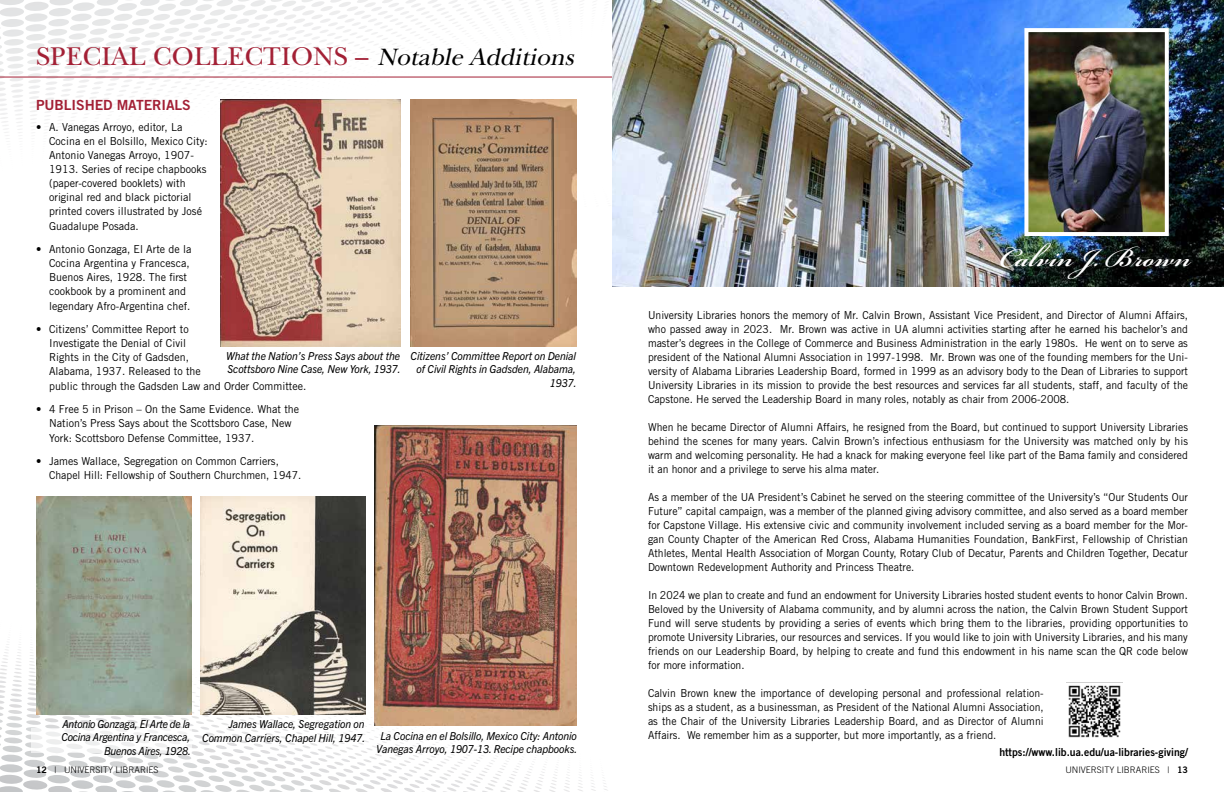
<style>
.page{position:relative;width:1224px;height:792px;background:#fff}
.page>*{position:absolute;margin:0;border:0;box-sizing:border-box;transform-origin:0 0}
.t1{font:600 40.7px "Bickham Script Pro 3";color:#fff}
.t2{font:26.8px "New Baskerville Std";letter-spacing:.01em;color:#a32035}
.t3{font:14px "Trade Gothic LT Std Bd 2";letter-spacing:-.005em;color:#a32035}
.t4{font:11px/14px "Trade Gothic LT Std";color:#000;text-align:justify;scale:.95 1}
.t5{font:11px/14px "Trade Gothic LT Std";color:#000}
.t6{font:italic 11px/13.2px "Trade Gothic Next LT Pro";letter-spacing:-.005em;color:#000;text-align:right;scale:.95 1}
.t7{font:11px "Trade Gothic LT Std Bd 2";color:#000;scale:.95 1}
.t8{font:300 9px "Trade Gothic LT Std";color:#000}
.s1{font-style:italic;font-size:24.7px;color:#000}
.s2{font-family:"Trade Gothic LT Std Bd 2";font-weight:400}
</style>
<div class="page">
<svg style="left:591px;top:777px;width:17px;height:14px"></svg>
<svg style="left:578px;top:772px;width:5px;height:19px"></svg>
<svg style="left:0;top:621px;width:570px;height:171px"></svg>
<svg style="left:0;top:0;width:572px;height:171px"></svg>
<hr style="left:0;top:77px;width:612px;height:1px;background:#a32035">
<img style="left:200px;top:496px;width:166px;height:219px">
<img style="left:375px;top:425px;width:202px;height:301px">
<img style="left:410px;top:100px;width:167px;height:247px">
<img style="left:221px;top:100px;width:179px;height:246px">
<div style="left:32px;top:728px;width:160px;height:25px;background:linear-gradient(to right,#f7f7f7,#fbfafb)"></div>
<img style="left:37px;top:496px;width:154px;height:219px">
<img style="left:612px;top:0;width:612px;height:287px">
<img style="left:1029px;top:33px;width:135px;height:198px">
<div style="left:1024px;top:28px;width:145px;height:208px;border:4px solid #fff"></div>
<img style="left:1068px;top:685px;width:53px;height:53px">
<h2 class="t2" style="left:36px;top:41px;width:545px">SPECIAL COLLECTIONS – <span class="s1">Notable Additions</span></h2>
<p class="t3" style="left:36px;top:96px;width:156px">PUBLISHED MATERIALS</p>
<p class="t5" style="left:49px;top:120px;width:160px;text-indent:-13px">• A. Vanegas Arroyo, editor, La<br>Cocina en el Bolsillo, Mexico City:<br>Antonio Vanegas Arroyo, 1907-<br>1913. Series of recipe chapbooks (paper-covered booklets) with original red and black pictorial printed covers illustrated by José</p>
<p class="t5" style="left:49px;top:219px;width:91px">Guadalupe Posada.</p>
<p class="t5" style="left:49px;top:242px;width:144px;text-indent:-13px">• Antonio Gonzaga, El Arte de la<br>Cocina Argentina y Francesca,<br>Buenos Aires, 1928. The first cookbook by a prominent and</p>
<p class="t5" style="left:49px;top:299px;width:143px">legendary Afro-Argentina chef.</p>
<p class="t5" style="left:49px;top:322px;width:153px;text-indent:-13px">• Citizens’ Committee Report to<br>Investigate the Denial of Civil<br>Rights in the City of Gadsden,<br>Alabama, 1937. Released to the</p>
<p class="t5" style="left:49px;top:379px;width:259px">public through the Gadsden Law and Order Committee.</p>
<p class="t5" style="left:36px;top:402px;width:265px;text-align:center">• 4 Free 5 in Prison – On the Same Evidence. What the<br>Nation’s Press Says about the Scottsboro Case, New</p>
<p class="t5" style="left:49px;top:431px;width:207px">York: Scottsboro Defense Committee, 1937.</p>
<p class="t5" style="left:49px;top:454px;width:254px;text-indent:-13px">• James Wallace, Segregation on Common Carriers,<br>Chapel Hill: Fellowship of Southern Churchmen, 1947.</p>
<p class="t6" style="left:226px;top:349px;width:185px;text-align:left">What the Nation’s Press Says about the<br>Scottsboro Nine Case, New York, 1937.</p>
<p class="t6" style="left:411px;top:349px;width:176px">Citizens’ Committee Report on Denial of Civil Rights in Gadsden, Alabama,<br>1937.</p>
<p class="t6" style="left:62px;top:717px;width:138px">Antonio Gonzaga, El Arte de la<br>Cocina Argentina y Francesca,<br>Buenos Aires, 1928.</p>
<p class="t6" style="left:202px;top:717px;width:173px">James Wallace, Segregation on<br>Common Carriers, Chapel Hill, 1947.</p>
<p class="t6" style="left:376px;top:729px;width:213px;text-align:center">La Cocina en el Bolsillo, Mexico City: Antonio<br>Vanegas Arroyo, 1907-13. Recipe chapbooks.</p>
<h1 class="t1" style="left:1000px;top:228px;width:193px">Calvin J. Brown</h1>
<p class="t4" style="left:648px;top:308px;width:570px">University Libraries honors the memory of Mr. Calvin Brown, Assistant Vice President, and Director of Alumni Affairs, who passed away in 2023. Mr. Brown was active in UA alumni activities starting after he earned his bachelor’s and master’s degrees in the College of Commerce and Business Administration in the early 1980s. He went on to serve as president of the National Alumni Association in 1997-1998. Mr. Brown was one of the founding members for the Uni&shy;versity of Alabama Libraries Leadership Board, formed in 1999 as an advisory body to the Dean of Libraries to support University Libraries in its mission to provide the best resources and services far all students, staff, and faculty of the Capstone. He served the Leadership Board in many roles, notably as chair from 2006-2008.</p>
<p class="t4" style="left:648px;top:420px;width:570px">When he became Director of Alumni Affairs, he resigned from the Board, but continued to support University Libraries behind the scenes for many years. Calvin Brown’s infectious enthusiasm for the University was matched only by his warm and welcoming personality. He had a knack for making everyone feel like part of the Bama family and considered it an honor and a privilege to serve his alma mater.</p>
<p class="t4" style="left:648px;top:490px;width:570px">As a member of the UA President’s Cabinet he served on the steering committee of the University’s “Our Students Our Future” capital campaign, was a member of the planned giving advisory committee, and also served as a board member for Capstone Village. His extensive civic and community involvement included serving as a board member for the Mor&shy;gan County Chapter of the American Red Cross, Alabama Humanities Foundation, BankFirst, Fellowship of Christian Athletes, Mental Health Association of Morgan County, Rotary Club of Decatur, Parents and Children Together, Decatur Downtown Redevelopment Authority and Princess Theatre.</p>
<p class="t4" style="left:648px;top:588px;width:570px">In 2024 we plan to create and fund an endowment for University Libraries hosted student events to honor Calvin Brown.<br>Beloved by the University of Alabama community, and by alumni across the nation, the Calvin Brown Student Support Fund will serve students by providing a series of events which bring them to the libraries, providing opportunities to promote University Libraries, our resources and services. If you would like to join with University Libraries, and his many friends on our Leadership Board, by helping to create and fund this endowment in his name scan the QR code below for more information.</p>
<p class="t4" style="left:648px;top:686px;width:418px">Calvin Brown knew the importance of developing personal and professional relation&shy;ships as a student, as a businessman, as President of the National Alumni Association, as the Chair of the University Libraries Leadership Board, and as Director of Alumni Affairs. We remember him as a supporter, but more importantly, as a friend.</p>
<p class="t7" style="left:999px;top:745px;width:200px">https://www.lib.ua.edu/ua-libraries-giving/</p>
<p class="t8" style="left:36px;top:764px;width:124px"><span class="s2">12</span> | UNIVERSITY LIBRARIES</p>
<p class="t8" style="left:1065px;top:764px;width:124px">UNIVERSITY LIBRARIES | <span class="s2">13</span></p>
</div>
